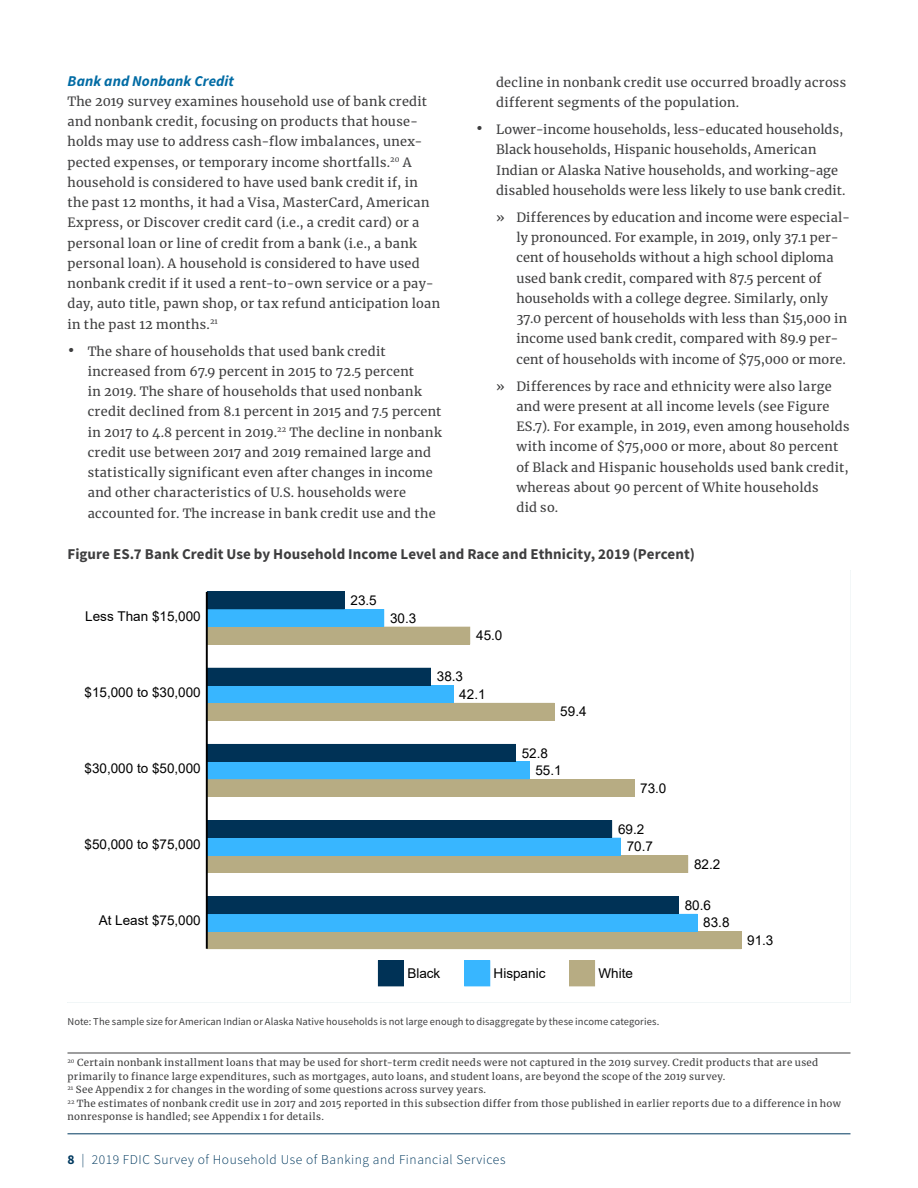
<style>
.page{position:relative;width:918px;height:1188px;background:#fff}
.page>*{position:absolute;margin:0;border:0;box-sizing:border-box;transform-origin:0 0}
.Figure_Title{font:700 15px "Source Sans Pro";letter-spacing:.005em;color:#3e3e3f}
.t1{font:italic 700 15px "Source Sans Pro";letter-spacing:.005em;color:#006ba4}
.t2{font:13.5px "Arial";color:#000}
.t3{font:300 13.5px "Source Sans Pro";letter-spacing:.04em;color:#00395f}
.Body_before_bullet{font:12.75px/20.2px "Merriweather";letter-spacing:.02em;color:#3e3e3f}
.Figure_note{font:10.5px "Source Sans Pro";letter-spacing:.005em;color:#3e3e3f}
.Page_Footnote{font:9.75px/13.5px "Merriweather";letter-spacing:.03em;color:#3e3e3f}
.s1{font-weight:700;font-size:18px}
.s2{font-weight:700}
</style>
<div class="page">
<hr style="left:68px;top:1133px;width:782px;height:1px;background:#00395f">
<hr style="left:68px;top:1053px;width:782px;height:1px;background:#3e3e3f">
<div style="left:207px;top:932px;width:534px;height:17px;background:#b7ac83"></div>
<div style="left:207px;top:914px;width:490px;height:18px;background:#38b6ff"></div>
<div style="left:207px;top:896px;width:472px;height:18px;background:#003256"></div>
<div style="left:207px;top:855px;width:481px;height:18px;background:#b7ac83"></div>
<div style="left:207px;top:855px;width:481px;height:18px;border:1px solid #b7ac83"></div>
<div style="left:207px;top:838px;width:414px;height:17px;background:#38b6ff"></div>
<div style="left:207px;top:820px;width:405px;height:18px;background:#003256"></div>
<div style="left:207px;top:779px;width:427px;height:18px;background:#b7ac83"></div>
<div style="left:207px;top:779px;width:427px;height:18px;border:1px solid #b7ac83"></div>
<div style="left:207px;top:762px;width:322px;height:17px;background:#38b6ff"></div>
<div style="left:207px;top:744px;width:309px;height:18px;background:#003256"></div>
<div style="left:207px;top:703px;width:347px;height:17px;background:#b7ac83"></div>
<div style="left:207px;top:685px;width:246px;height:18px;background:#38b6ff"></div>
<div style="left:207px;top:685px;width:246px;height:18px;border:1px solid #38b6ff"></div>
<div style="left:207px;top:668px;width:224px;height:17px;background:#003256"></div>
<div style="left:207px;top:627px;width:263px;height:17px;background:#b7ac83"></div>
<div style="left:207px;top:609px;width:177px;height:18px;background:#38b6ff"></div>
<div style="left:207px;top:609px;width:177px;height:18px;border:1px solid #38b6ff"></div>
<div style="left:207px;top:592px;width:138px;height:17px;background:#003256"></div>
<hr style="left:206px;top:592px;width:2px;height:357px;background:#000">
<div style="left:378px;top:960px;width:26px;height:26px;background:#003256"></div>
<div style="left:464px;top:960px;width:26px;height:26px;background:#38b6ff"></div>
<div style="left:569px;top:960px;width:26px;height:26px;background:#b7ac83"></div>
<h2 class="t1" style="left:68px;top:71px;width:168px">Bank and Nonbank Credit</h2>
<p class="Body_before_bullet" style="left:68px;top:91px;width:374px">The 2019 survey examines household use of bank credit and nonbank credit, focusing on products that house&shy;holds may use to address cash-flow imbalances, unex&shy;pected expenses, or temporary income shortfalls.<sup>20</sup> A household is considered to have used bank credit if, in the past 12 months, it had a Visa, MasterCard, American Express, or Discover credit card (i.e., a credit card) or a personal loan or line of credit from a bank (i.e., a bank personal loan). A household is considered to have used nonbank credit if it used a rent-to-own service or a pay&shy;day, auto title, pawn shop, or tax refund anticipation loan in the past 12 months.<sup>21</sup></p>
<p class="Body_before_bullet" style="left:88px;top:340px;width:355px;text-indent:-20px"><span class="s1">•</span> The share of households that used bank credit increased from 67.9 percent in 2015 to 72.5 percent<br>in 2019. The share of households that used nonbank credit declined from 8.1 percent in 2015 and 7.5 percent in 2017 to 4.8 percent in 2019.<sup>22</sup> The decline in nonbank credit use between 2017 and 2019 remained large and statistically significant even after changes in income and other characteristics of U.S. households were accounted for. The increase in bank credit use and the</p>
<p class="Body_before_bullet" style="left:496px;top:72px;width:352px">decline in nonbank credit use occurred broadly across different segments of the population.</p>
<p class="Body_before_bullet" style="left:496px;top:119px;width:351px;text-indent:-20px"><span class="s1">•</span> Lower-income households, less-educated households, Black households, Hispanic households, American Indian or Alaska Native households, and working-age disabled households were less likely to use bank credit.</p>
<p class="Body_before_bullet" style="left:516px;top:207px;width:335px;text-indent:-20px">» Differences by education and income were especial&shy;ly pronounced. For example, in 2019, only 37.1 per&shy;cent of households without a high school diploma used bank credit, compared with 87.5 percent of households with a college degree. Similarly, only 37.0 percent of households with less than $15,000 in income used bank credit, compared with 89.9 per&shy;cent of households with income of $75,000 or more.</p>
<p class="Body_before_bullet" style="left:516px;top:375px;width:335px;text-indent:-20px">» Differences by race and ethnicity were also large and were present at all income levels (see Figure ES.7). For example, in 2019, even among households with income of $75,000 or more, about 80 percent of Black and Hispanic households used bank credit, whereas about 90 percent of White households<br>did so.</p>
<p class="Figure_Title" style="left:68px;top:544px;width:629px">Figure ES.7 Bank Credit Use by Household Income Level and Race and Ethnicity, 2019 (Percent)</p>
<p class="t2" style="left:351px;top:591px;width:28px">23.5</p>
<p class="t2" style="left:85px;top:607px;width:117px">Less Than $15,000</p>
<p class="t2" style="left:390px;top:609px;width:28px">30.3</p>
<p class="t2" style="left:476px;top:626px;width:28px">45.0</p>
<p class="t2" style="left:437px;top:667px;width:28px">38.3</p>
<p class="t2" style="left:84px;top:683px;width:118px">$15,000 to $30,000</p>
<p class="t2" style="left:459px;top:685px;width:28px">42.1</p>
<p class="t2" style="left:560px;top:702px;width:28px">59.4</p>
<p class="t2" style="left:522px;top:743px;width:28px">52.8</p>
<p class="t2" style="left:84px;top:759px;width:118px">$30,000 to $50,000</p>
<p class="t2" style="left:535px;top:761px;width:28px">55.1</p>
<p class="t2" style="left:640px;top:779px;width:28px">73.0</p>
<p class="t2" style="left:618px;top:820px;width:28px">69.2</p>
<p class="t2" style="left:84px;top:835px;width:118px">$50,000 to $75,000</p>
<p class="t2" style="left:627px;top:837px;width:28px">70.7</p>
<p class="t2" style="left:99px;top:911px;width:104px">At Least $75,000</p>
<p class="t2" style="left:407px;top:964px;width:35px">Black</p>
<p class="t2" style="left:494px;top:964px;width:53px">Hispanic</p>
<p class="t2" style="left:598px;top:964px;width:36px">White</p>
<p class="Figure_note" style="left:68px;top:1015px;width:593px">Note: The sample size for American Indian or Alaska Native households is not large enough to disaggregate by these income categories.</p>
<p class="t2" style="left:694px;top:855px;width:28px">82.2</p>
<p class="t2" style="left:685px;top:896px;width:28px">80.6</p>
<p class="t2" style="left:703px;top:913px;width:28px">83.8</p>
<p class="t2" style="left:747px;top:931px;width:28px">91.3</p>
<p class="Page_Footnote" style="left:68px;top:1056px;width:752px"><sup>20</sup> Certain nonbank installment loans that may be used for short-term credit needs were not captured in the 2019 survey. Credit products that are used primarily to finance large expenditures, such as mortgages, auto loans, and student loans, are beyond the scope of the 2019 survey.</p>
<p class="Page_Footnote" style="left:68px;top:1083px;width:420px"><sup>21</sup> See Appendix 2 for changes in the wording of some questions across survey years.</p>
<p class="Page_Footnote" style="left:68px;top:1096px;width:775px"><sup>22</sup> The estimates of nonbank credit use in 2017 and 2015 reported in this subsection differ from those published in earlier reports due to a difference in how nonresponse is handled; see Appendix 1 for details.</p>
<p class="t3" style="left:68px;top:1151px;width:439px"><span class="s2">8</span> | 2019 FDIC Survey of Household Use of Banking and Financial Services</p>
</div>
